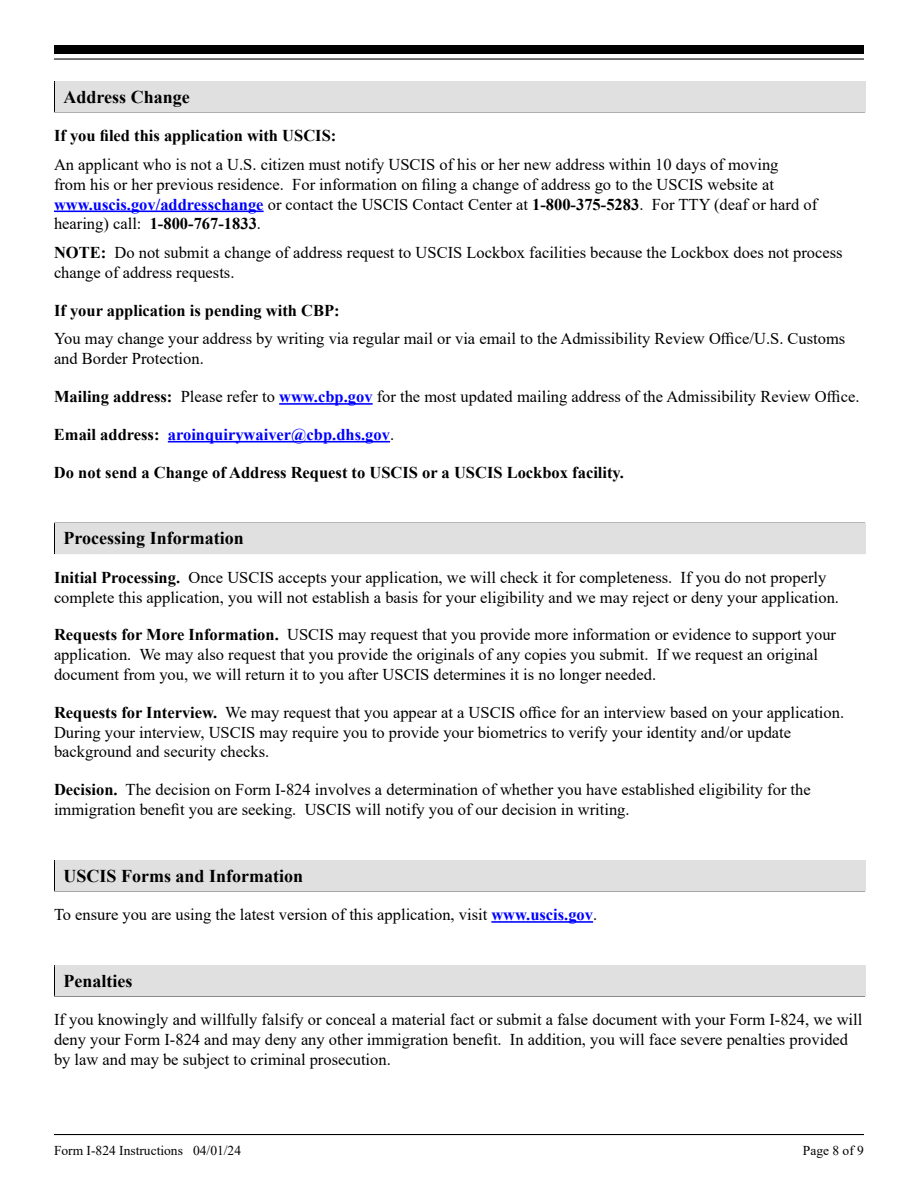
<style>
.page{position:relative;width:918px;height:1188px;background:#fff}
.page>*{position:absolute;margin:0;border:0;box-sizing:border-box;transform-origin:0 0}
.t1{font:700 18px "Times New Roman";color:#000}
.t2{font:16.5px/19.8px "Times New Roman";color:#000}
.t3{font:700 16.5px "Times New Roman";color:#000}
.t4{font:700 16.5px "Times New Roman";color:#00f}
.t5{font:13.5px "Times New Roman";color:#000}
.s1{font-weight:700;color:#00f}
.s2{font-weight:700}
.s3{color:#000}
.s4{font-weight:400;color:#000}
</style>
<div class="page">
<hr style="left:54px;top:1134px;width:810px;height:1px;background:#000">
<div style="left:54px;top:45px;width:810px;height:9px;background:#000"></div>
<hr style="left:54px;top:58px;width:810px;height:2px;background:#000">
<hr style="left:54px;top:995px;width:811px;height:1px;background:#000">
<svg style="left:54px;top:966px;width:1px;height:29px"></svg>
<hr style="left:54px;top:965px;width:811px;height:1px;background:#000">
<div style="left:55px;top:966px;width:810px;height:30px;background:#e0e0e0"></div>
<hr style="left:54px;top:890px;width:811px;height:1px;background:#000">
<svg style="left:54px;top:861px;width:1px;height:29px"></svg>
<hr style="left:54px;top:860px;width:811px;height:1px;background:#000">
<div style="left:55px;top:861px;width:810px;height:30px;background:#e0e0e0"></div>
<hr style="left:54px;top:553px;width:811px;height:1px;background:#000">
<svg style="left:54px;top:524px;width:1px;height:29px"></svg>
<hr style="left:54px;top:523px;width:811px;height:1px;background:#000">
<div style="left:55px;top:523px;width:810px;height:30px;background:#e0e0e0"></div>
<hr style="left:54px;top:111px;width:811px;height:1px;background:#000">
<svg style="left:54px;top:82px;width:1px;height:29px"></svg>
<hr style="left:54px;top:81px;width:811px;height:1px;background:#000">
<div style="left:55px;top:82px;width:810px;height:30px;background:#e0e0e0"></div>
<hr style="left:491px;top:921px;width:102px;height:2px;background:#00f">
<hr style="left:54px;top:211px;width:210px;height:1px;background:#00f">
<hr style="left:279px;top:403px;width:94px;height:2px;background:#00f">
<hr style="left:168px;top:441px;width:222px;height:1px;background:#00f">
<p class="t1" style="left:64px;top:84px;width:128px">Address Change</p>
<p class="t3" style="left:54px;top:124px;width:284px">If you filed this application with USCIS:</p>
<p class="t2" style="left:54px;top:154px;width:726px">An applicant who is not a U.S. citizen must notify USCIS of his or her new address within 10 days of moving</p>
<p class="t2" style="left:54px;top:174px;width:721px">from his or her previous residence. For information on filing a change of address go to the USCIS website at</p>
<p class="t2" style="left:54px;top:194px;width:765px"><span class="s1">www.uscis.gov/addresschange</span> or contact the USCIS Contact Center at <span class="s2">1-800-375-5283</span>. For TTY (deaf or hard of hearing) call: <span class="s2">1-800-767-1833</span>.</p>
<p class="t2" style="left:54px;top:242px;width:790px"><span class="s2">NOTE:</span> Do not submit a change of address request to USCIS Lockbox facilities because the Lockbox does not process change of address requests.</p>
<p class="t3" style="left:54px;top:298px;width:287px">If your application is pending with CBP:</p>
<p class="t2" style="left:54px;top:329px;width:793px">You may change your address by writing via regular mail or via email to the Admissibility Review Office/U.S. Customs</p>
<p class="t2" style="left:54px;top:348px;width:151px">and Border Protection.</p>
<p class="t2" style="left:54px;top:386px;width:807px"><span class="s2">Mailing address:</span> Please refer to <span class="s1">www.cbp.gov</span> for the most updated mailing address of the Admissibility Review Office.</p>
<p class="t4" style="left:54px;top:422px;width:342px"><span class="s3">Email address:</span> aroinquirywaiver@cbp.dhs.gov<span class="s4">.</span></p>
<p class="t3" style="left:54px;top:460px;width:572px">Do not send a Change of Address Request to USCIS or a USCIS Lockbox facility.</p>
<p class="t1" style="left:64px;top:525px;width:182px">Processing Information</p>
<p class="t2" style="left:54px;top:567px;width:787px"><span class="s2">Initial Processing.</span> Once USCIS accepts your application, we will check it for completeness. If you do not properly complete this application, you will not establish a basis for your eligibility and we may reject or deny your application.</p>
<p class="t2" style="left:54px;top:624px;width:784px"><span class="s2">Requests for More Information.</span> USCIS may request that you provide more information or evidence to support your application. We may also request that you provide the originals of any copies you submit. If we request an original document from you, we will return it to you after USCIS determines it is no longer needed.</p>
<p class="t2" style="left:54px;top:702px;width:792px"><span class="s2">Requests for Interview.</span> We may request that you appear at a USCIS office for an interview based on your application.</p>
<p class="t2" style="left:54px;top:722px;width:739px">During your interview, USCIS may require you to provide your biometrics to verify your identity and/or update background and security checks.</p>
<p class="t2" style="left:54px;top:779px;width:758px"><span class="s2">Decision.</span> The decision on Form I-824 involves a determination of whether you have established eligibility for the</p>
<p class="t2" style="left:54px;top:799px;width:577px">immigration benefit you are seeking. USCIS will notify you of our decision in writing.</p>
<p class="t1" style="left:64px;top:863px;width:241px">USCIS Forms and Information</p>
<p class="t2" style="left:54px;top:904px;width:545px">To ensure you are using the latest version of this application, visit <span class="s1">www.uscis.gov</span>.</p>
<p class="t1" style="left:64px;top:968px;width:70px">Penalties</p>
<p class="t2" style="left:54px;top:1009px;width:810px">If you knowingly and willfully falsify or conceal a material fact or submit a false document with your Form I-824, we will</p>
<p class="t2" style="left:54px;top:1029px;width:796px">deny your Form I-824 and may deny any other immigration benefit. In addition, you will face severe penalties provided</p>
<p class="t2" style="left:54px;top:1049px;width:338px">by law and may be subject to criminal prosecution.</p>
<p class="t5" style="left:54px;top:1141px;width:189px">Form I-824 Instructions 04/01/24</p>
<p class="t5" style="left:803px;top:1141px;width:63px">Page 8 of 9</p>
</div>
